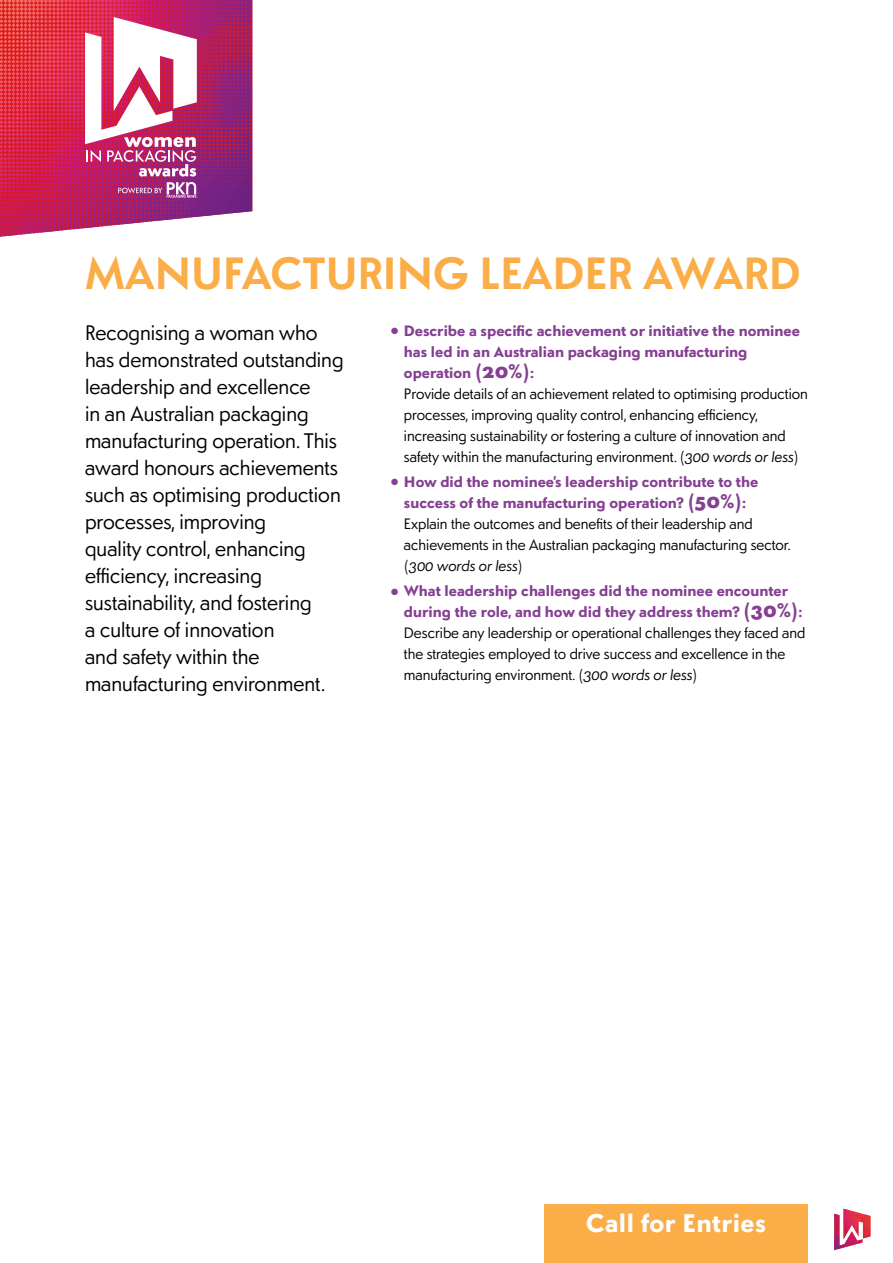
<style>
.page{position:relative;width:893px;height:1263px;background:#fff}
.page>*{position:absolute;margin:0;border:0;box-sizing:border-box;transform-origin:0 0}
.t1{font:600 45px "Sonar Sans";color:#fbad47}
.t2{font:700 25.5px "Sonar Sans";letter-spacing:.02em;color:#fff}
.t3{font:21px/27px "Sonar Sans";color:#000}
.t4{font:15px/21px "Sonar Sans";color:#000}
.s1{color:#853f93}
.s2{font-weight:700;color:#853f93}
.s3{font-weight:900;font-size:19.5px;color:#853f93}
.s4{font-style:italic}
</style>
<div class="page">
<svg style="left:0;top:0;width:252px;height:237px"></svg>
<svg style="left:0;top:0;width:246px;height:229px"></svg>
<svg style="left:834px;top:1209px;width:37px;height:42px"></svg>
<div style="left:544px;top:1204px;width:264px;height:59px;background:#fbad47"></div>
<h1 class="t1" style="left:85px;top:242px;width:717px">MANUFACTURING LEADER AWARD</h1>
<p class="t3" style="left:85px;top:318px;width:260px">Recognising a woman who has demonstrated outstanding leadership and excellence<br>in an Australian packaging manufacturing operation. This award honours achievements such as optimising production processes, improving<br>quality control, enhancing efficiency, increasing sustainability, and fostering<br>a culture of innovation<br>and safety within the manufacturing environment.</p>
<p class="t4" style="left:404px;top:319px;width:405px;text-indent:-13px"><span class="s1">●</span> <span class="s2">Describe a specific achievement or initiative the nominee has led in an Australian packaging manufacturing operation</span> <span class="s3">(20%)</span><span class="s2">:<br></span>Provide details of an achievement related to optimising production processes, improving quality control, enhancing efficiency, increasing sustainability or fostering a culture of innovation and safety within the manufacturing environment. (<span class="s4">300 words or less</span>)</p>
<p class="t4" style="left:404px;top:470px;width:389px;text-indent:-13px"><span class="s1">●</span> <span class="s2">How did the nominee’s leadership contribute to the success of the manufacturing operation?</span> <span class="s3">(50%)</span><span class="s2">:<br></span>Explain the outcomes and benefits of their leadership and achievements in the Australian packaging manufacturing sector. (<span class="s4">300 words or less</span>)</p>
<p class="t4" style="left:404px;top:580px;width:403px;text-indent:-13px"><span class="s1">●</span> <span class="s2">What leadership challenges did the nominee encounter during the role, and how did they address them?</span> <span class="s3">(30%)</span><span class="s2">:<br></span>Describe any leadership or operational challenges they faced and the strategies employed to drive success and excellence in the manufacturing environment. (<span class="s4">300 words or less</span>)</p>
<h2 class="t2" style="left:586px;top:1205px;width:182px">Call for Entries</h2>
</div>
